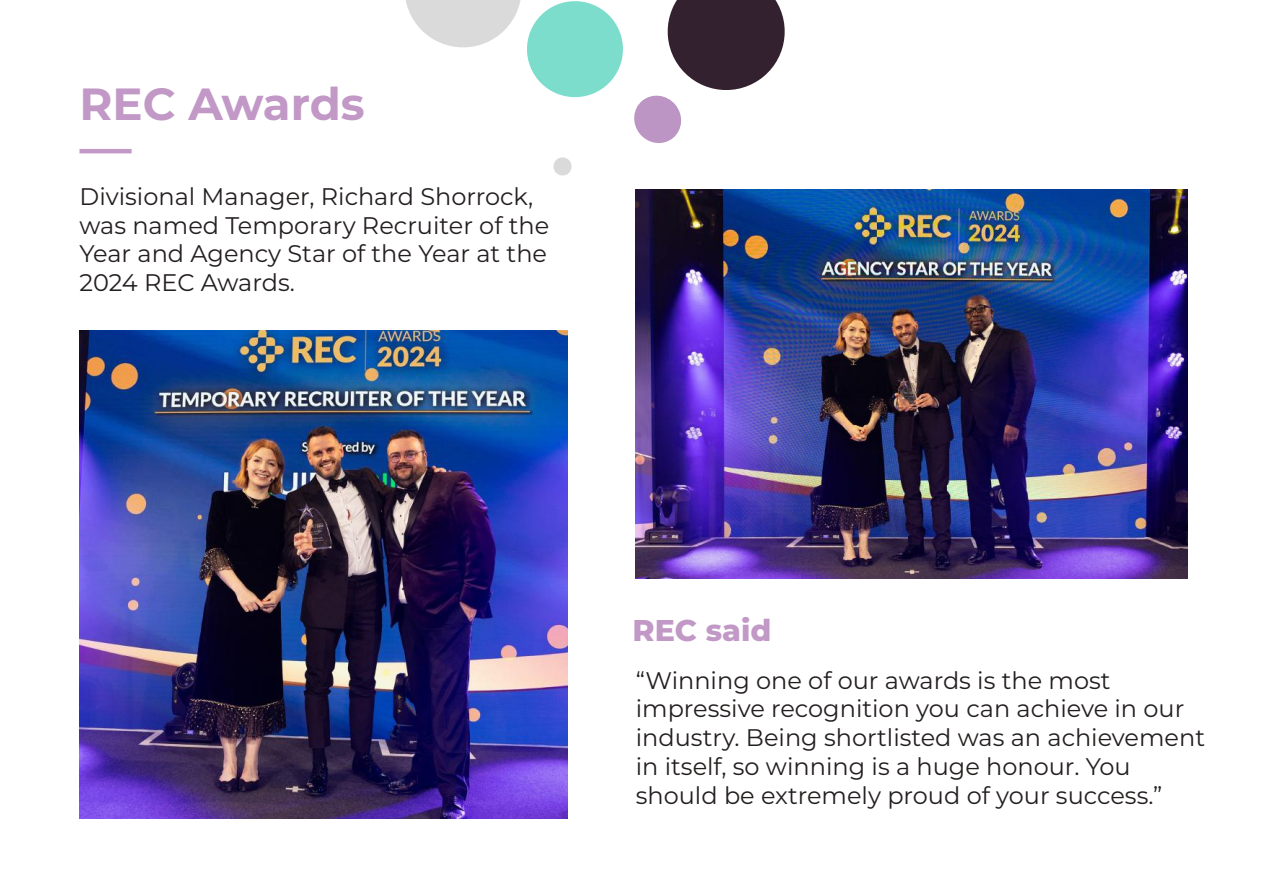
<style>
.page{position:relative;width:1263px;height:893px;background:#fff}
.page>*{position:absolute;margin:0;border:0;box-sizing:border-box;transform-origin:0 0}
.t1{font:700 45px "Montserrat";color:#c198c6}
.t2{font:800 30px "Montserrat";color:#c198c6}
.t3{font:24px/28.8px "Montserrat";color:#241f1f}
</style>
<div class="page">
<svg style="left:553px;top:157px;width:19px;height:19px"></svg>
<svg style="left:406px;top:0;width:379px;height:143px"></svg>
<hr style="left:79px;top:149px;width:53px;height:4px;background:#c198c6">
<img style="left:79px;top:330px;width:488px;height:489px">
<img style="left:636px;top:189px;width:552px;height:390px">
<h1 class="t1" style="left:79px;top:72px;width:287px">REC Awards</h1>
<p class="t3" style="left:79px;top:181px;width:471px">Divisional Manager, Richard Shorrock, was named Temporary Recruiter of the<br>Year and Agency Star of the Year at the<br>2024 REC Awards.</p>
<p class="t2" style="left:632px;top:609px;width:140px">REC said</p>
<p class="t3" style="left:636px;top:665px;width:571px">“Winning one of our awards is the most impressive recognition you can achieve in our industry. Being shortlisted was an achievement in itself, so winning is a huge honour. You should be extremely proud of your success.”</p>
</div>
